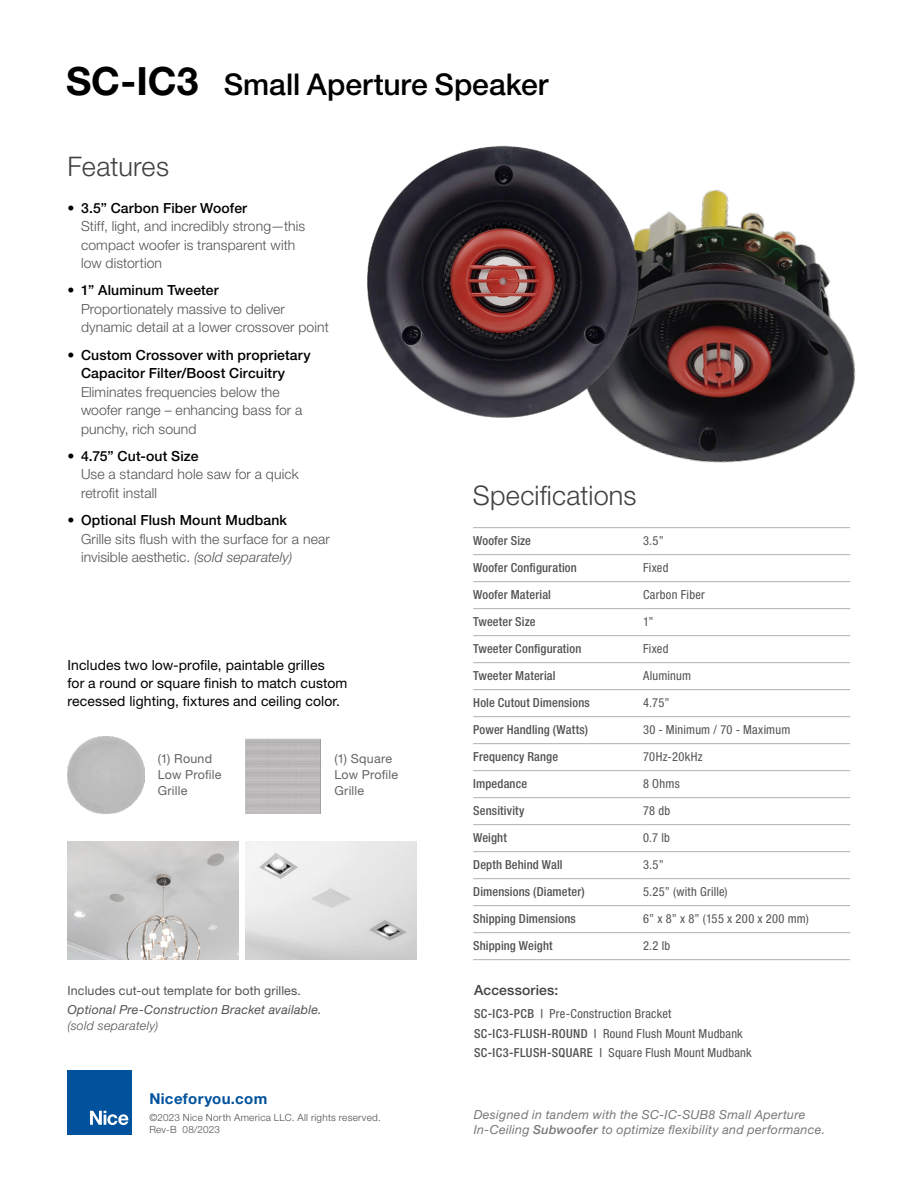
<style>
.page{position:relative;width:918px;height:1188px;background:#fff}
.page>*{position:absolute;margin:0;border:0;box-sizing:border-box;transform-origin:0 0}
.t1{font:500 30px "Helvetica Neue LT Std";color:#000}
.t2{font:300 27px "Helvetica Neue LT Std";letter-spacing:.01em;color:#414042}
.t3{font:700 15px "Helvetica Neue LT Std";letter-spacing:.02em;color:#00529c}
.t4{font:300 13.95px/18.5px "Helvetica Neue LT Std";letter-spacing:.01em;color:#515254}
.t5{font:500 13.95px/18.5px "Helvetica Neue LT Std";letter-spacing:.01em;color:#000}
.t6{font:13.95px/18px "Helvetica Neue LT Std";letter-spacing:.005em;color:#000}
.t7{font:500 13.95px "Helvetica Neue LT Std";letter-spacing:.01em;color:#414042}
.t8{font:condensed 12.45px/19.5px "Helvetica Neue LT Std";letter-spacing:.02em;color:#515254}
.t9{font:500 condensed 12.45px "Helvetica Neue LT Std";letter-spacing:.01em;color:#515254}
.t10{font:italic 12.45px/15px "Helvetica Neue LT Std";letter-spacing:.025em;color:#77787b}
.t11{font:12.45px/15.6px "Helvetica Neue LT Std";letter-spacing:.02em;color:#636467}
.t12{font:italic 12.45px "Helvetica Neue LT Std";letter-spacing:.02em;color:#515254}
.t13{font:12.45px "Helvetica Neue LT Std";letter-spacing:.01em;color:#515254}
.t14{font:italic 300 12.45px "Helvetica Neue LT Std";letter-spacing:.025em;color:#515254}
.t15{font:300 9.9px/12px "Helvetica Neue LT Std";letter-spacing:.03em;color:#4d4d4f}
.s1{font-weight:700;font-size:39px}
.s2{font-style:italic}
.s3{font-weight:500}
</style>
<div class="page">
<div style="left:68px;top:1070px;width:64px;height:65px;background:#00529c"></div>
<svg style="left:90px;top:1111px;width:39px;height:14px"></svg>
<img style="left:609px;top:190px;width:247px;height:273px">
<img style="left:367px;top:145px;width:280px;height:278px">
<hr style="left:473px;top:824px;width:170px;height:1px;background:#afb1b3">
<hr style="left:473px;top:851px;width:170px;height:1px;background:#afb1b3">
<hr style="left:643px;top:824px;width:207px;height:1px;background:#afb1b3">
<hr style="left:643px;top:851px;width:207px;height:1px;background:#afb1b3">
<hr style="left:473px;top:878px;width:170px;height:1px;background:#afb1b3">
<hr style="left:473px;top:905px;width:170px;height:1px;background:#afb1b3">
<hr style="left:473px;top:932px;width:170px;height:1px;background:#afb1b3">
<hr style="left:473px;top:959px;width:170px;height:1px;background:#afb1b3">
<hr style="left:643px;top:878px;width:207px;height:1px;background:#afb1b3">
<hr style="left:643px;top:905px;width:207px;height:1px;background:#afb1b3">
<hr style="left:643px;top:932px;width:207px;height:1px;background:#afb1b3">
<hr style="left:643px;top:959px;width:207px;height:1px;background:#afb1b3">
<hr style="left:473px;top:554px;width:170px;height:1px;background:#afb1b3">
<hr style="left:473px;top:581px;width:170px;height:1px;background:#afb1b3">
<hr style="left:473px;top:608px;width:170px;height:1px;background:#afb1b3">
<hr style="left:473px;top:635px;width:170px;height:1px;background:#afb1b3">
<hr style="left:473px;top:662px;width:170px;height:1px;background:#afb1b3">
<hr style="left:473px;top:689px;width:170px;height:1px;background:#afb1b3">
<hr style="left:643px;top:554px;width:207px;height:1px;background:#afb1b3">
<hr style="left:643px;top:581px;width:207px;height:1px;background:#afb1b3">
<hr style="left:643px;top:608px;width:207px;height:1px;background:#afb1b3">
<hr style="left:643px;top:635px;width:207px;height:1px;background:#afb1b3">
<hr style="left:643px;top:662px;width:207px;height:1px;background:#afb1b3">
<hr style="left:643px;top:689px;width:207px;height:1px;background:#afb1b3">
<hr style="left:473px;top:716px;width:170px;height:1px;background:#afb1b3">
<hr style="left:643px;top:716px;width:207px;height:1px;background:#afb1b3">
<hr style="left:473px;top:743px;width:170px;height:1px;background:#afb1b3">
<hr style="left:473px;top:770px;width:170px;height:1px;background:#afb1b3">
<hr style="left:643px;top:743px;width:207px;height:1px;background:#afb1b3">
<hr style="left:643px;top:770px;width:207px;height:1px;background:#afb1b3">
<hr style="left:473px;top:797px;width:170px;height:1px;background:#afb1b3">
<hr style="left:643px;top:797px;width:207px;height:1px;background:#afb1b3">
<hr style="left:473px;top:527px;width:170px;height:1px;background:#b0b2b4">
<hr style="left:643px;top:527px;width:207px;height:1px;background:#b0b2b4">
<img style="left:67px;top:737px;width:78px;height:77px">
<img style="left:245px;top:738px;width:76px;height:76px">
<img style="left:68px;top:841px;width:171px;height:119px">
<img style="left:245px;top:841px;width:172px;height:119px">
<h1 class="t1" style="left:66px;top:67px;width:484px"><span class="s1">SC-IC3</span> Small Aperture Speaker</h1>
<h2 class="t2" style="left:68px;top:150px;width:103px">Features</h2>
<p class="t5" style="left:68px;top:198px;width:181px">• 3.5” Carbon Fiber Woofer</p>
<p class="t4" style="left:81px;top:217px;width:226px">Stiff, light, and incredibly strong—this compact woofer is transparent with low distortion</p>
<p class="t5" style="left:67px;top:281px;width:153px">• 1” Aluminum Tweeter</p>
<p class="t4" style="left:81px;top:299px;width:249px">Proportionately massive to deliver dynamic detail at a lower crossover point</p>
<p class="t5" style="left:81px;top:345px;width:231px;text-indent:-14px">• Custom Crossover with proprietary<br>Capacitor Filter/Boost Circuitry</p>
<p class="t4" style="left:81px;top:382px;width:223px">Eliminates frequencies below the woofer range – enhancing bass for a punchy, rich sound</p>
<p class="t5" style="left:67px;top:447px;width:133px">• 4.75” Cut-out Size</p>
<p class="t4" style="left:81px;top:465px;width:219px">Use a standard hole saw for a quick retrofit install</p>
<p class="t5" style="left:67px;top:511px;width:221px">• Optional Flush Mount Mudbank</p>
<p class="t4" style="left:81px;top:529px;width:250px">Grille sits flush with the surface for a near invisible aesthetic. <span class="s2">(sold separately)</span></p>
<p class="t9" style="left:473px;top:534px;width:59px">Woofer Size</p>
<p class="t8" style="left:643px;top:531px;width:22px">3.5”</p>
<p class="t9" style="left:473px;top:561px;width:105px">Woofer Configuration</p>
<p class="t8" style="left:643px;top:558px;width:27px">Fixed</p>
<p class="t9" style="left:473px;top:588px;width:79px">Woofer Material</p>
<p class="t8" style="left:643px;top:585px;width:63px">Carbon Fiber</p>
<p class="t9" style="left:473px;top:615px;width:64px">Tweeter Size</p>
<p class="t8" style="left:643px;top:612px;width:12px">1”</p>
<p class="t9" style="left:473px;top:642px;width:110px">Tweeter Configuration</p>
<p class="t8" style="left:643px;top:639px;width:27px">Fixed</p>
<p class="t9" style="left:473px;top:669px;width:84px">Tweeter Material</p>
<p class="t8" style="left:643px;top:666px;width:50px">Aluminum</p>
<p class="t9" style="left:473px;top:696px;width:118px">Hole Cutout Dimensions</p>
<p class="t8" style="left:643px;top:693px;width:28px">4.75”</p>
<p class="t9" style="left:473px;top:723px;width:116px">Power Handling (Watts)</p>
<p class="t8" style="left:643px;top:720px;width:149px">30 - Minimum / 70 - Maximum</p>
<p class="t9" style="left:473px;top:750px;width:86px">Frequency Range</p>
<p class="t8" style="left:643px;top:747px;width:61px">70Hz-20kHz</p>
<p class="t9" style="left:473px;top:777px;width:55px">Impedance</p>
<p class="t8" style="left:643px;top:774px;width:38px">8 Ohms</p>
<p class="t9" style="left:473px;top:804px;width:53px">Sensitivity</p>
<p class="t8" style="left:643px;top:801px;width:29px">78 db</p>
<p class="t9" style="left:473px;top:831px;width:35px">Weight</p>
<p class="t8" style="left:643px;top:828px;width:28px">0.7 lb</p>
<p class="t9" style="left:473px;top:858px;width:91px">Depth Behind Wall</p>
<p class="t8" style="left:643px;top:855px;width:22px">3.5”</p>
<p class="t9" style="left:473px;top:885px;width:113px">Dimensions (Diameter)</p>
<p class="t8" style="left:643px;top:882px;width:86px">5.25” (with Grille)</p>
<p class="t9" style="left:473px;top:912px;width:104px">Shipping Dimensions</p>
<p class="t8" style="left:643px;top:909px;width:167px">6” x 8” x 8” (155 x 200 x 200 mm)</p>
<p class="t9" style="left:473px;top:939px;width:81px">Shipping Weight</p>
<p class="t8" style="left:643px;top:936px;width:29px">2.2 lb</p>
<h2 class="t2" style="left:473px;top:479px;width:165px">Specifications</h2>
<p class="t6" style="left:68px;top:656px;width:281px">Includes two low-profile, paintable grilles<br>for a round or square finish to match custom recessed lighting, fixtures and ceiling color.</p>
<p class="t11" style="left:158px;top:751px;width:65px">(1) Round<br>Low Profile<br>Grille</p>
<p class="t11" style="left:334px;top:751px;width:65px">(1) Square<br>Low Profile<br>Grille</p>
<p class="t13" style="left:68px;top:983px;width:235px">Includes cut-out template for both grilles.</p>
<p class="t12" style="left:68px;top:1002px;width:256px">Optional Pre-Construction Bracket available.</p>
<p class="t14" style="left:68px;top:1018px;width:92px">(sold separately)</p>
<p class="t3" style="left:149px;top:1089px;width:119px">Niceforyou.com</p>
<p class="t15" style="left:149px;top:1112px;width:233px">©2023 Nice North America LLC. All rights reserved.<br>Rev-B 08/2023</p>
<p class="t7" style="left:474px;top:982px;width:86px">Accessories:</p>
<p class="t8" style="left:474px;top:1004px;width:279px"><span class="s3">SC-IC3-PCB |</span> Pre-Construction Bracket<br><span class="s3">SC-IC3-FLUSH-ROUND |</span> Round Flush Mount Mudbank<br><span class="s3">SC-IC3-FLUSH-SQUARE |</span> Square Flush Mount Mudbank</p>
<p class="t10" style="left:474px;top:1107px;width:353px">Designed in tandem with the SC-IC-SUB8 Small Aperture<br>In-Ceiling <span class="s3">Subwoofer</span> to optimize flexibility and performance.</p>
</div>
